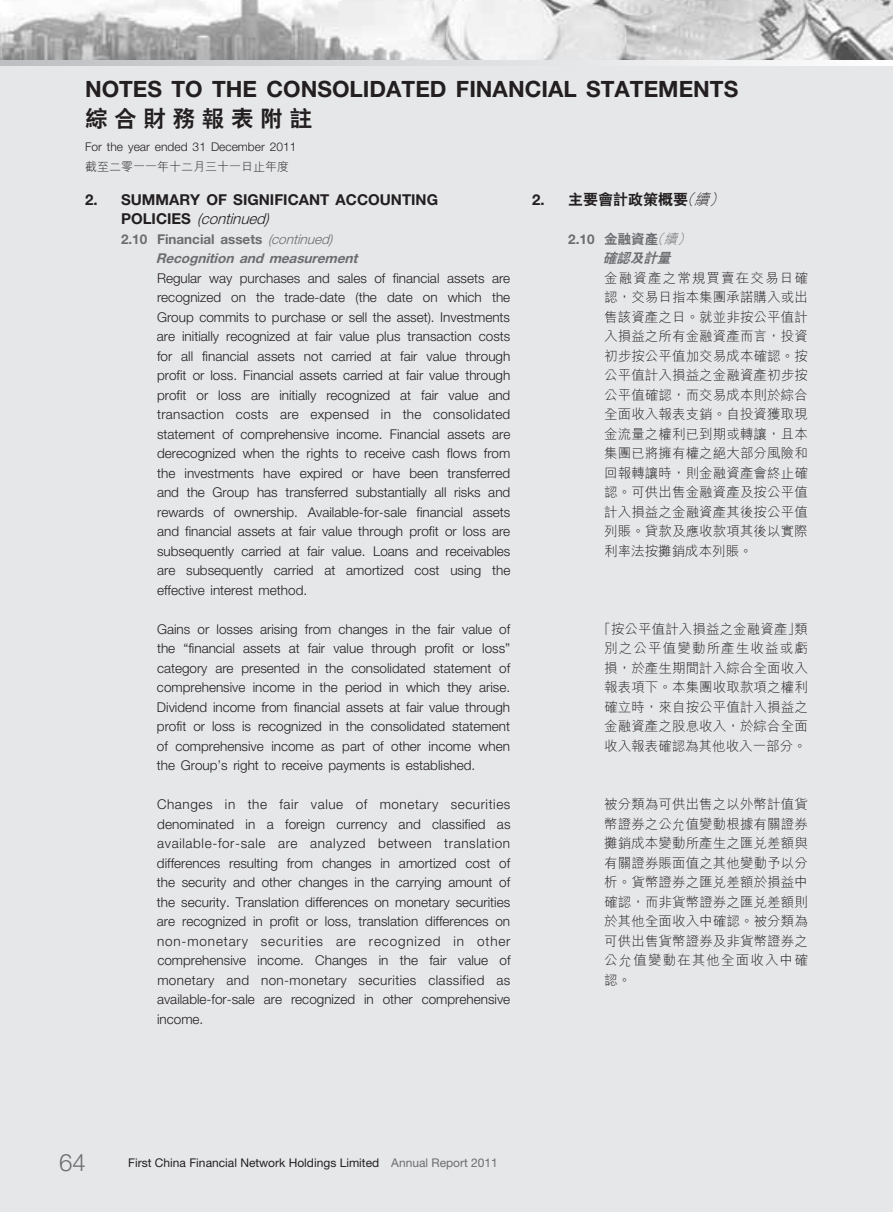
<style>
.page{position:relative;width:893px;height:1212px;background:#e6e7e9}
.page>*{position:absolute;margin:0;border:0;box-sizing:border-box;transform-origin:0 0}
.t1{font:300 24px "Helvetica Neue LT Std";color:#6c6d70}
.t2{font:700 22.5px "Helvetica Neue LT Std";color:#231f20}
.t3{font:800 22.5px "C Hei 2 HK";letter-spacing:.3em;color:#231f20}
.t4{font:700 15px/19.5px "Helvetica Neue LT Std";color:#231f20}
.t5{font:800 15px "C Hei 2 HK";color:#231f20}
.t6{font:300 13.5px/19.5px "Helvetica Neue LT Std";color:#231f20;text-align:justify}
.t7{font:300 13.5px/19.5px "M Hei HK";letter-spacing:.005em;color:#231f20;text-align:justify}
.t8{font:italic 700 13.5px/19.5px "Helvetica Neue LT Std";color:#6c6d70}
.t9{font:700 13.5px "Helvetica Neue LT Std";color:#6c6d70}
.t10{font:italic 800 13.5px "C Hei 2 HK";color:#6c6d70}
.t11{font:12px "Helvetica Neue LT Std";color:#231f20}
.t12{font:300 12px "Helvetica Neue LT Std";color:#231f20}
.t13{font:300 12px "M Hei HK";color:#231f20}
.s1{font-family:"Helvetica Neue LT Std";font-weight:700}
.s2{font-family:"M Hei HK";font-weight:300;font-style:italic}
.s3{font-family:"C Hei 2 HK";font-weight:800}
.s4{font-weight:300;font-style:italic}
.s5{font-style:normal}
.s6{font-weight:300}
.s7{color:#6c6d70}
</style>
<div class="page">
<img style="left:0;top:0;width:892px;height:60px">
<svg style="left:0;top:60px;width:892px;height:5px"></svg>
<h2 class="t2" style="left:85px;top:75px;width:655px">NOTES TO THE CONSOLIDATED FINANCIAL STATEMENTS</h2>
<h2 class="t3" style="left:85px;top:103px;width:229px">綜合財務報表附註</h2>
<p class="t12" style="left:85px;top:139px;width:213px">For the year ended 31 December 2011</p>
<p class="t13" style="left:85px;top:158px;width:205px">截至二零一一年十二月三十一日止年度</p>
<p class="t5" style="left:532px;top:189px;width:199px"><span class="s1">2.</span> 主要會計政策概要<span class="s2">（續）</span></p>
<p class="t9" style="left:568px;top:231px;width:129px">2.10 <span class="s3">金融資產</span><span class="s2">（續）</span></p>
<p class="t10" style="left:603px;top:249px;width:74px">確認及計量</p>
<p class="t7" style="left:604px;top:268px;width:205px">金融資產之常規買賣在交易日確認，交易日指本集團承諾購入或出售該資產之日。就並非按公平值計入損益之所有金融資產而言，投資初步按公平值加交易成本確認。按公平值計入損益之金融資產初步按公平值確認，而交易成本則於綜合全面收入報表支銷。自投資獲取現金流量之權利已到期或轉讓，且本集團已將擁有權之絕大部分風險和回報轉讓時，則金融資產會終止確認。可供出售金融資產及按公平值計入損益之金融資產其後按公平值列賬。貸款及應收款項其後以實際利率法按攤銷成本列賬。</p>
<p class="t4" style="left:121px;top:189px;width:319px;text-indent:-36px">2. SUMMARY OF SIGNIFICANT ACCOUNTING<br>P O L I C I E S <span class="s4">(continued)</span></p>
<p class="t8" style="left:156px;top:229px;width:208px;text-indent:-35px"><span class="s5">2.10 Financial assets</span> <span class="s6">(continued)<br></span>Recognition and measurement</p>
<p class="t6" style="left:157px;top:268px;width:355px">Regular way purchases and sales of financial assets are recognized on the trade-date (the date on which the Group commits to purchase or sell the asset). Investments are initially recognized at fair value plus transaction costs for all financial assets not carried at fair value through profit or loss. Financial assets carried at fair value through profit or loss are initially recognized at fair value and transaction costs are expensed in the consolidated statement of comprehensive income. Financial assets are derecognized when the rights to receive cash flows from the investments have expired or have been transferred and the Group has transferred substantially all risks and rewards of ownership. Available-for-sale financial assets and financial assets at fair value through profit or loss are subsequently carried at fair value. Loans and receivables are subsequently carried at amortized cost using the effective interest method.</p>
<p class="t6" style="left:157px;top:619px;width:355px">Gains or losses arising from changes in the fair value of the “financial assets at fair value through profit or loss” category are presented in the consolidated statement of comprehensive income in the period in which they arise.<br>Dividend income from financial assets at fair value through profit or loss is recognized in the consolidated statement of comprehensive income as part of other income when the Group’s right to receive payments is established.</p>
<p class="t6" style="left:157px;top:794px;width:355px">Changes in the fair value of monetary securities denominated in a foreign currency and classified as available-for-sale are analyzed between translation differences resulting from changes in amortized cost of the security and other changes in the carrying amount of the security. Translation differences on monetary securities are recognized in profit or loss, translation differences on non-monetary securities are recognized in other comprehensive income. Changes in the fair value of monetary and non-monetary securities classified as available-for-sale are recognized in other comprehensive income.</p>
<p class="t7" style="left:597px;top:618px;width:212px;text-align:center">「按公平值計入損益之金融資產」類別之公平值變動所產生收益或虧損，於產生期間計入綜合全面收入報表項下。本集團收取款項之權利確立時，來自按公平值計入損益之金融資產之股息收入，於綜合全面收入報表確認為其他收入一部分。</p>
<p class="t7" style="left:604px;top:794px;width:205px">被分類為可供出售之以外幣計值貨幣證券之公允值變動根據有關證券攤銷成本變動所產生之匯兌差額與有關證券賬面值之其他變動予以分析。貨幣證券之匯兌差額於損益中確認，而非貨幣證券之匯兌差額則於其他全面收入中確認。被分類為可供出售貨幣證券及非貨幣證券之公允值變動在其他全面收入中確認。</p>
<h1 class="t1" style="left:59px;top:1148px;width:28px">64</h1>
<p class="t11" style="left:128px;top:1155px;width:371px">First China Financial Network Holdings Limited <span class="s7">Annual Report 2011</span></p>
</div>
